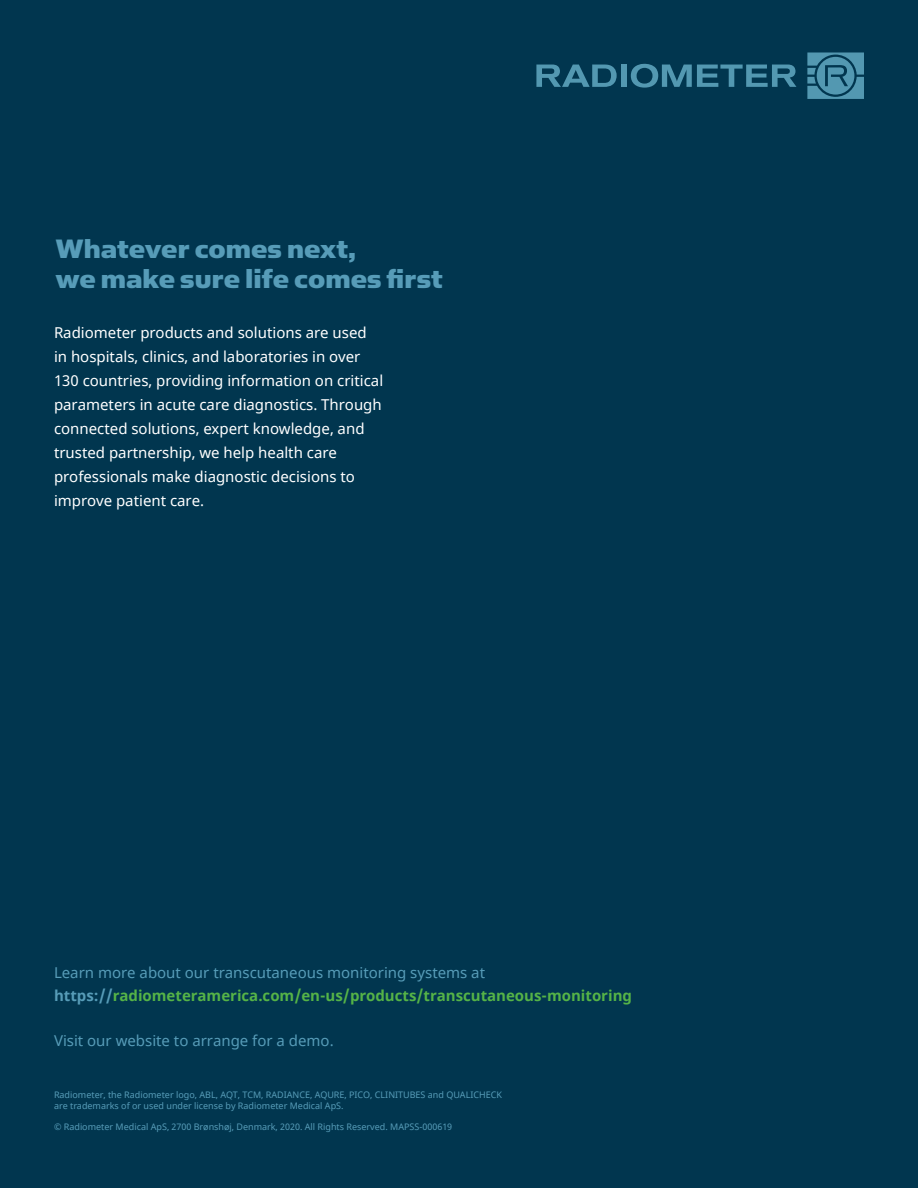
<style>
.page{position:relative;width:918px;height:1188px;background:#01364f}
.page>*{position:absolute;margin:0;border:0;box-sizing:border-box;transform-origin:0 0}
.TOC_Header_Text{font:30px "Simian Text Chimpanzee";color:#579cb8}
.TOC_Header_Text-2{font:15px/24px "Noto Sans";color:#fff}
.TOC_Header_Text-3{font:15px "Noto Sans";color:#579cb8}
.TOC_Header_Text-4{font:700 15px "Noto Sans";color:#55b347}
.TOC_Header_Text-5{font:9px/10.8px "Noto Sans";color:#579cb8}
.s1{color:#579cb8}
</style>
<div class="page">
<svg style="left:536px;top:65px;width:81px;height:22px"></svg>
<div style="left:621px;top:65px;width:5px;height:22px;background:#5398b1"></div>
<svg style="left:631px;top:64px;width:165px;height:24px"></svg>
<svg style="left:807px;top:53px;width:57px;height:46px"></svg>
<p class="TOC_Header_Text" style="left:56px;top:232px;width:302px">Whatever comes next,</p>
<p class="TOC_Header_Text" style="left:56px;top:262px;width:389px">we make sure life comes first</p>
<p class="TOC_Header_Text-2" style="left:54px;top:321px;width:331px">Radiometer products and solutions are used in hospitals, clinics, and laboratories in over 130 countries, providing information on critical parameters in acute care diagnostics. Through connected solutions, expert knowledge, and trusted partnership, we help health care professionals make diagnostic decisions to improve patient care.</p>
<p class="TOC_Header_Text-3" style="left:54px;top:963px;width:433px">Learn more about our transcutaneous monitoring systems at</p>
<p class="TOC_Header_Text-4" style="left:54px;top:985px;width:580px"><span class="s1">https://</span>radiometeramerica.com/en-us/products/transcutaneous-monitoring</p>
<p class="TOC_Header_Text-3" style="left:54px;top:1030px;width:281px">Visit our website to arrange for a demo.</p>
<p class="TOC_Header_Text-5" style="left:54px;top:1090px;width:450px">Radiometer, the Radiometer logo, ABL, AQT, TCM, RADIANCE, AQURE, PICO, CLINITUBES and QUALICHECK are trademarks of or used under license by Radiometer Medical ApS.</p>
<p class="TOC_Header_Text-5" style="left:54px;top:1122px;width:400px">© Radiometer Medical ApS, 2700 Brønshøj, Denmark, 2020. All Rights Reserved. MAPSS-000619</p>
</div>
